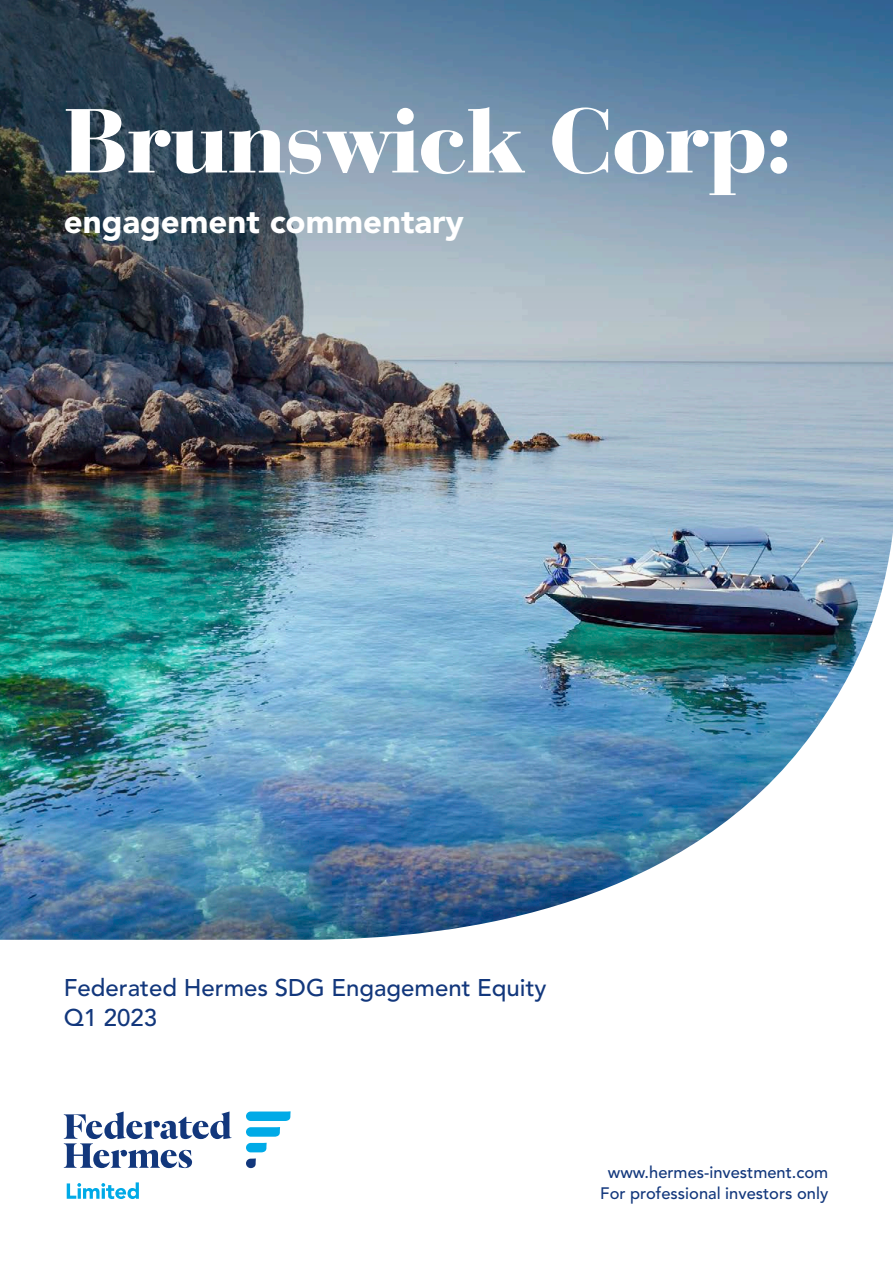
<style>
.page{position:relative;width:893px;height:1263px;background:#fff}
.page>*{position:absolute;margin:0;border:0;box-sizing:border-box;transform-origin:0 0}
.t1{font:900 90px "Bauer Bodoni Std";letter-spacing:-.025em;color:#fff}
.t2{font:900 33px "Avenir LT Std";color:#fff}
.t3{font:500 24px/30px "Avenir LT Std";color:#12377c}
.t4{font:500 16.5px/21px "Avenir LT Std";color:#12377c;text-align:center}
</style>
<div class="page">
<svg style="left:0;top:0;width:893px;height:92px;background:#4c6f8d"></svg>
<img style="left:0;top:92px;width:893px;height:1107px">
<svg style="left:246px;top:1143px;width:21px;height:9px"></svg>
<svg style="left:246px;top:1127px;width:34px;height:10px"></svg>
<svg style="left:246px;top:1111px;width:45px;height:10px"></svg>
<svg style="left:246px;top:1158px;width:10px;height:10px"></svg>
<svg style="left:64px;top:1111px;width:168px;height:57px"></svg>
<svg style="left:67px;top:1182px;width:72px;height:17px"></svg>
<h1 class="t1" style="left:64px;top:86px;width:730px">Brunswick Corp:</h1>
<h2 class="t2" style="left:64px;top:202px;width:402px">engagement commentary</h2>
<h3 class="t3" style="left:64px;top:973px;width:484px">Federated Hermes SDG Engagement Equity<br>Q1 2023</h3>
<p class="t4" style="left:600px;top:1162px;width:230px">www.hermes-investment.com<br>For professional investors only</p>
</div>
